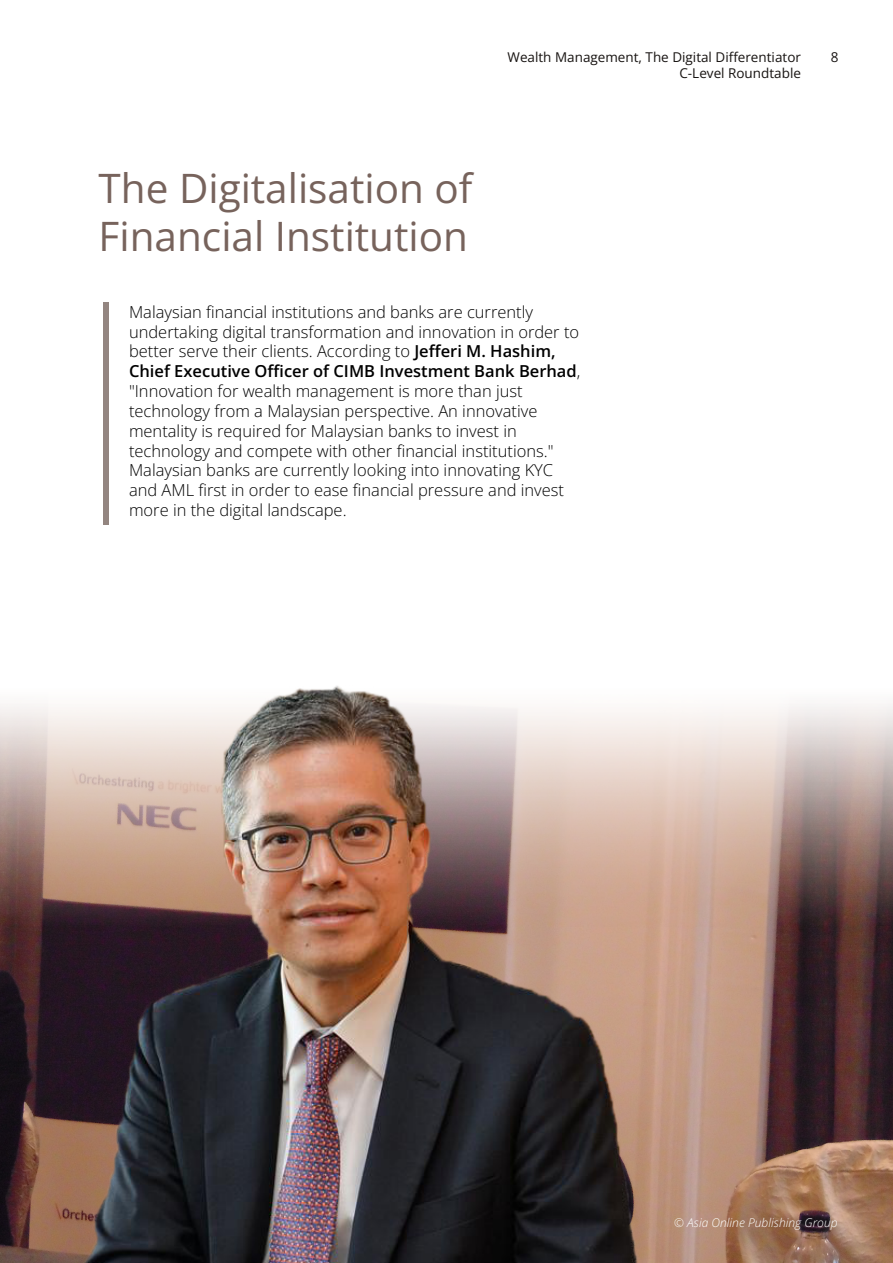
<style>
.page{position:relative;width:893px;height:1263px;background:#fff}
.page>*{position:absolute;margin:0;border:0;box-sizing:border-box;transform-origin:0 0}
.t1{font:40.5px/48.6px "Open Sans";color:#77635c}
.t2{font:300 16.5px/19.8px "Open Sans";color:#000}
.t3{font:13.5px/16.2px "Open Sans";color:#171311;text-align:right}
.t4{font:italic 300 12px "Open Sans";color:#fff}
.s1{font-weight:600}
</style>
<div class="page">
<img style="left:758px;top:940px;width:135px;height:323px">
<svg style="left:758px;top:704px;width:135px;height:236px;background:#a38e8a"></svg>
<div style="left:103px;top:302px;width:5px;height:223px;background:#938580"></div>
<img style="left:0;top:686px;width:758px;height:577px">
<p class="t3" style="left:507px;top:48px;width:295px">Wealth Management, The Digital Differentiator<br>C-Level Roundtable</p>
<p class="t3" style="left:831px;top:48px;width:9px">8</p>
<h1 class="t1" style="left:99px;top:163px;width:375px">The Digitalisation of<br>Financial Institution</h1>
<p class="t2" style="left:129px;top:302px;width:453px">Malaysian financial institutions and banks are currently undertaking digital transformation and innovation in order to better serve their clients. According to <span class="s1">Jefferi M. Hashim, Chief Executive Officer of CIMB Investment Bank Berhad</span>, "Innovation for wealth management is more than just technology from a Malaysian perspective. An innovative mentality is required for Malaysian banks to invest in technology and compete with other financial institutions." Malaysian banks are currently looking into innovating KYC and AML first in order to ease financial pressure and invest more in the digital landscape.</p>
<p class="t4" style="left:674px;top:1214px;width:165px">© Asia Online Publishing Group</p>
</div>
